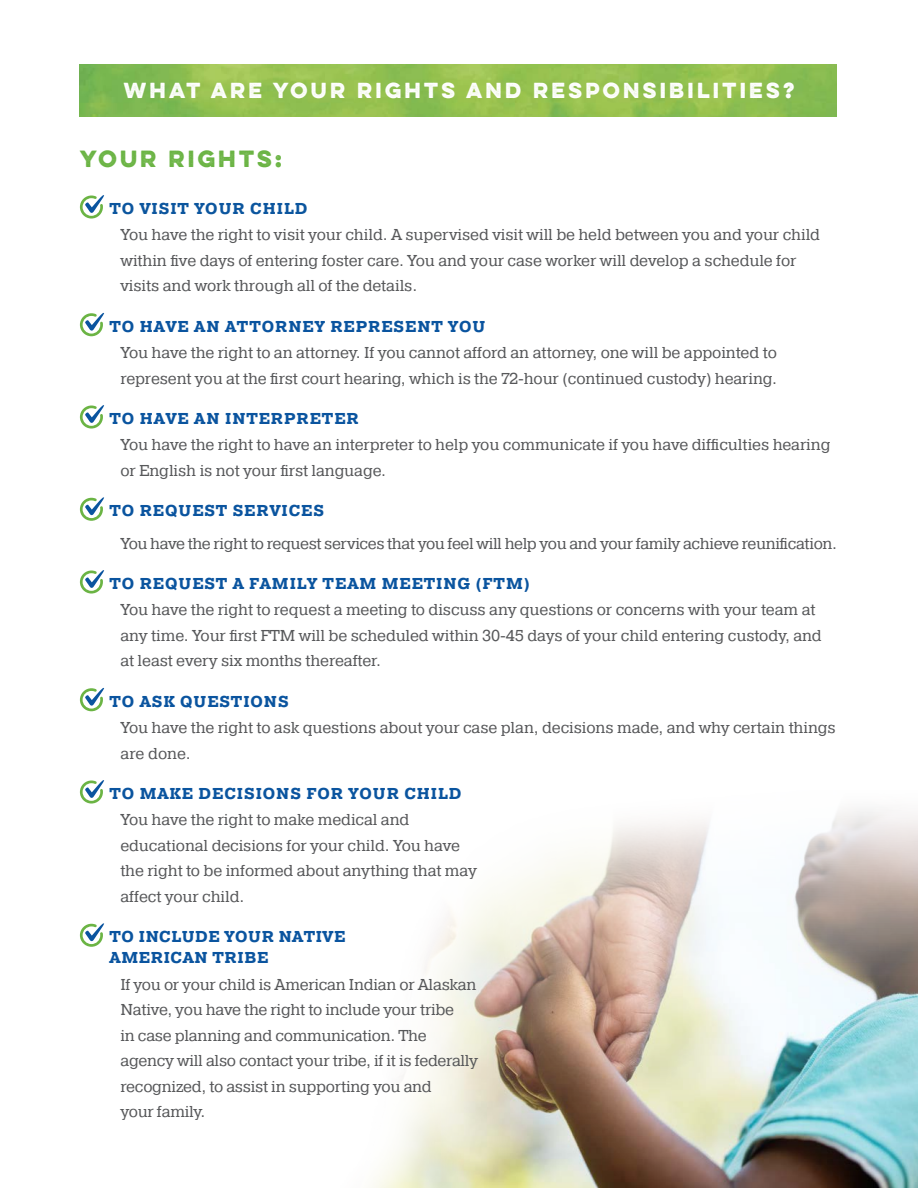
<style>
.page{position:relative;width:918px;height:1188px;background:#fff}
.page>*{position:absolute;margin:0;border:0;box-sizing:border-box;transform-origin:0 0}
.t1{font:700 21px "Lulo One";letter-spacing:-.08em;color:#6bb444}
.t2{font:700 19.5px "Lulo One";letter-spacing:-.06em;color:#fff}
.t3{font:15.75px/25.5px "Pragmatica Slab";letter-spacing:-.01em;color:#57585a}
.t4{font:700 15.75px "Pragmatica Slab";letter-spacing:.06em;color:#0a549f}
.t5{font:15.75px "Pragmatica Slab";letter-spacing:-.03em;color:#57585a}
.t6{font:700 15.75px/21px "Pragmatica Slab";letter-spacing:.04em;color:#0a549f}
.t7{font:700 15.75px "Pragmatica Slab";letter-spacing:.06em;color:#0b559e}
</style>
<div class="page">
<img style="left:372px;top:809px;width:546px;height:379px">
<img style="left:80px;top:64px;width:757px;height:53px">
<svg style="left:80px;top:195px;width:25px;height:24px"></svg>
<svg style="left:80px;top:312px;width:25px;height:24px"></svg>
<svg style="left:80px;top:405px;width:25px;height:24px"></svg>
<svg style="left:80px;top:497px;width:25px;height:24px"></svg>
<svg style="left:80px;top:570px;width:25px;height:24px"></svg>
<svg style="left:80px;top:687px;width:25px;height:24px"></svg>
<svg style="left:80px;top:780px;width:25px;height:24px"></svg>
<svg style="left:80px;top:923px;width:25px;height:24px"></svg>
<p class="t2" style="left:124px;top:75px;width:677px">WHAT ARE YOUR RIGHTS AND RESPONSIBILITIES?</p>
<p class="t1" style="left:80px;top:142px;width:209px">YOUR RIGHTS:</p>
<p class="t7" style="left:110px;top:200px;width:199px">TO VISIT YOUR CHILD</p>
<p class="t3" style="left:120px;top:222px;width:701px">You have the right to visit your child. A supervised visit will be held between you and your child within five days of entering foster care. You and your case worker will develop a schedule for visits and work through all of the details.</p>
<p class="t4" style="left:110px;top:317px;width:377px">TO HAVE AN ATTORNEY REPRESENT YOU</p>
<p class="t3" style="left:120px;top:340px;width:658px">You have the right to an attorney. If you cannot afford an attorney, one will be appointed to represent you at the first court hearing, which is the 72-hour (continued custody) hearing.</p>
<p class="t4" style="left:110px;top:410px;width:251px">TO HAVE AN INTERPRETER</p>
<p class="t3" style="left:120px;top:432px;width:712px">You have the right to have an interpreter to help you communicate if you have difficulties hearing or English is not your first language.</p>
<p class="t4" style="left:110px;top:502px;width:216px">TO REQUEST SERVICES</p>
<p class="t5" style="left:120px;top:534px;width:718px">You have the right to request services that you feel will help you and your family achieve reunification.</p>
<p class="t4" style="left:110px;top:575px;width:422px">TO REQUEST A FAMILY TEAM MEETING (FTM)</p>
<p class="t3" style="left:120px;top:597px;width:703px">You have the right to request a meeting to discuss any questions or concerns with your team at any time. Your first FTM will be scheduled within 30-45 days of your child entering custody, and at least every six months thereafter.</p>
<p class="t4" style="left:110px;top:692px;width:181px">TO ASK QUESTIONS</p>
<p class="t3" style="left:120px;top:715px;width:717px">You have the right to ask questions about your case plan, decisions made, and why certain things are done.</p>
<p class="t4" style="left:110px;top:785px;width:354px">TO MAKE DECISIONS FOR YOUR CHILD</p>
<p class="t3" style="left:120px;top:807px;width:358px">You have the right to make medical and educational decisions for your child. You have the right to be informed about anything that may affect your child.</p>
<p class="t6" style="left:110px;top:927px;width:237px">TO INCLUDE YOUR NATIVE<br>AMERICAN TRIBE</p>
<p class="t3" style="left:120px;top:972px;width:359px">If you or your child is American Indian or Alaskan Native, you have the right to include your tribe<br>in case planning and communication. The agency will also contact your tribe, if it is federally recognized, to assist in supporting you and<br>your family.</p>
</div>
